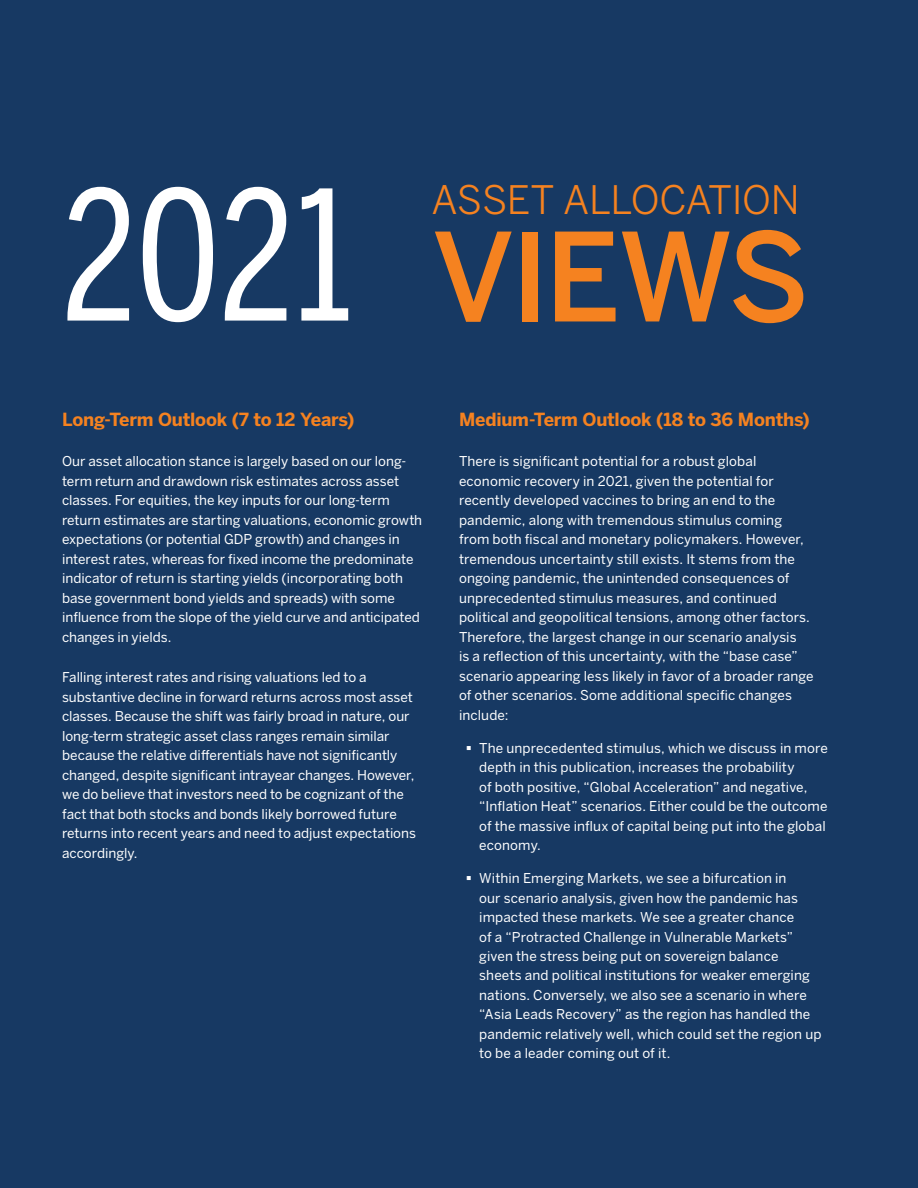
<style>
.page{position:relative;width:918px;height:1188px;background:#173963}
.page>*{position:absolute;margin:0;border:0;box-sizing:border-box;transform-origin:0 0}
.t1{font:178.65px "Benton Sans Comp";color:#fff}
.t2{font:500 121.5px "Benton Sans";letter-spacing:-.03em;color:#f58220}
.t3{font:39px "Benton Sans";letter-spacing:-.015em;color:#f58220}
.t4{font:700 18px "Benton Sans";letter-spacing:-.01em;color:#f58220}
.t5{font:13.5px/19.5px "Benton Sans";letter-spacing:.005em;color:#fff}
</style>
<div class="page">
<h1 class="t1" style="left:62px;top:152px;width:292px">2021</h1>
<h3 class="t3" style="left:432px;top:177px;width:370px">ASSET ALLOCATION</h3>
<h2 class="t2" style="left:432px;top:207px;width:379px">VIEWS</h2>
<h3 class="t4" style="left:62px;top:409px;width:294px">Long-Term Outlook (7 to 12 Years)</h3>
<p class="t5" style="left:62px;top:452px;width:362px">Our asset allocation stance is largely based on our long&shy;term return and drawdown risk estimates across asset classes. For equities, the key inputs for our long-term return estimates are starting valuations, economic growth expectations (or potential GDP growth) and changes in interest rates, whereas for fixed income the predominate indicator of return is starting yields (incorporating both base government bond yields and spreads) with some influence from the slope of the yield curve and anticipated changes in yields.</p>
<p class="t5" style="left:62px;top:668px;width:355px">Falling interest rates and rising valuations led to a substantive decline in forward returns across most asset classes. Because the shift was fairly broad in nature, our long-term strategic asset class ranges remain similar because the relative differentials have not significantly changed, despite significant intrayear changes. However, we do believe that investors need to be cognizant of the fact that both stocks and bonds likely borrowed future returns into recent years and need to adjust expectations accordingly.</p>
<h3 class="t4" style="left:459px;top:409px;width:352px">Medium-Term Outlook (18 to 36 Months)</h3>
<p class="t5" style="left:459px;top:452px;width:356px">There is significant potential for a robust global economic recovery in 2021, given the potential for recently developed vaccines to bring an end to the pandemic, along with tremendous stimulus coming from both fiscal and monetary policymakers. However, tremendous uncertainty still exists. It stems from the ongoing pandemic, the unintended consequences of unprecedented stimulus measures, and continued political and geopolitical tensions, among other factors.<br>Therefore, the largest change in our scenario analysis<br>is a reflection of this uncertainty, with the “base case” scenario appearing less likely in favor of a broader range of other scenarios. Some additional specific changes include:</p>
<p class="t5" style="left:479px;top:738px;width:350px">The unprecedented stimulus, which we discuss in more depth in this publication, increases the probability<br>of both positive, “Global Acceleration” and negative, “Inflation Heat” scenarios. Either could be the outcome of the massive influx of capital being put into the global economy.</p>
<p class="t5" style="left:479px;top:869px;width:344px">Within Emerging Markets, we see a bifurcation in<br>our scenario analysis, given how the pandemic has impacted these markets. We see a greater chance<br>of a “Protracted Challenge in Vulnerable Markets” given the stress being put on sovereign balance sheets and political institutions for weaker emerging nations. Conversely, we also see a scenario in where “Asia Leads Recovery” as the region has handled the pandemic relatively well, which could set the region up to be a leader coming out of it.</p>
</div>
